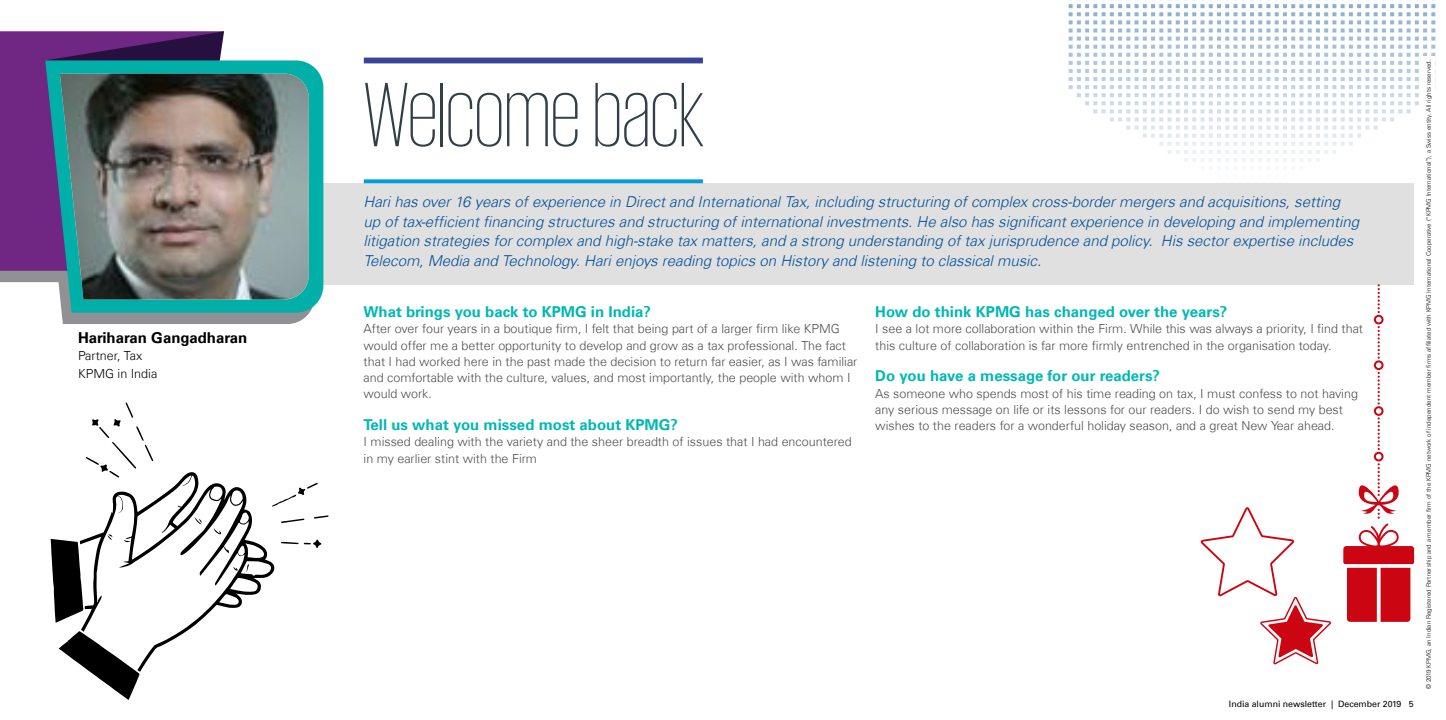
<style>
.page{position:relative;width:1446px;height:720px;background:#fff}
.page>*{position:absolute;margin:0;border:0;box-sizing:border-box;transform-origin:0 0}
.t1{font:200 93.38px "KPMG";color:#303f48}
.t2{font:italic 300 15px/19.5px "Universfor KPMG";color:#004e98}
.t3{font:700 15px "Universfor KPMG";color:#00b8b3}
.t4{font:700 15px "Universfor KPMG";color:#000}
.t5{font:300 12.5px/16.2px "Universfor KPMG";color:#4d4d4f}
.t6{font:300 12.5px/17.2px "Universfor KPMG";color:#000}
.t7{font:8.75px "Universfor KPMG";color:#000}
.t8{font:300 6.25px "Universfor KPMG";color:#000}
</style>
<div class="page">
<div style="left:299px;top:182px;width:1115px;height:102px;background:#e0e0e0"></div>
<svg style="left:37px;top:271px;width:273px;height:53px;fill:#919195"></svg>
<div style="left:0;top:31px;width:45px;height:240px;background:#702784"></div>
<svg style="left:37px;top:31px;width:187px;height:101px"></svg>
<svg style="left:45px;top:60px;width:278px;height:252px;fill:#00afa8"></svg>
<img style="left:60px;top:74px;width:249px;height:225px">
<svg style="left:1068px;top:0;width:367px;height:183px"></svg>
<div style="left:364px;top:58px;width:339px;height:5px;background:#38449c"></div>
<svg style="left:364px;top:179px;width:339px;height:4px"></svg>
<svg style="left:51px;top:402px;width:278px;height:297px"></svg>
<svg style="left:1343px;top:284px;width:71px;height:337px"></svg>
<svg style="left:1201px;top:507px;width:130px;height:157px"></svg>
<p class="t4" style="left:78px;top:329px;width:171px">Hariharan Gangadharan</p>
<p class="t6" style="left:78px;top:347px;width:81px">Partner, Tax<br>KPMG in India</p>
<h1 class="t1" style="left:364px;top:70px;width:342px">Welcome back</h1>
<p class="t2" style="left:364px;top:192px;width:997px">Hari has over 16 years of experience in Direct and International Tax, including structuring of complex cross-border mergers and acquisitions, setting up of tax-efficient financing structures and structuring of international investments. He also has significant experience in developing and implementing litigation strategies for complex and high-stake tax matters, and a strong understanding of tax jurisprudence and policy. His sector expertise includes Telecom, Media and Technology. Hari enjoys reading topics on History and listening to classical music.</p>
<p class="t3" style="left:364px;top:303px;width:289px">What brings you back to KPMG in India?</p>
<p class="t5" style="left:364px;top:320px;width:495px">After over four years in a boutique firm, I felt that being part of a larger firm like KPMG would offer me a better opportunity to develop and grow as a tax professional. The fact that I had worked here in the past made the decision to return far easier, as I was familiar and comfortable with the culture, values, and most importantly, the people with whom I would work.</p>
<p class="t3" style="left:364px;top:415px;width:316px">Tell us what you missed most about KPMG?</p>
<p class="t5" style="left:364px;top:433px;width:490px">I missed dealing with the variety and the sheer breadth of issues that I had encountered in my earlier stint with the Firm</p>
<p class="t3" style="left:875px;top:303px;width:353px">How do think KPMG has changed over the years?</p>
<p class="t5" style="left:875px;top:320px;width:489px">I see a lot more collaboration within the Firm. While this was always a priority, I find that this culture of collaboration is far more firmly entrenched in the organisation today.</p>
<p class="t3" style="left:875px;top:367px;width:286px">Do you have a message for our readers?</p>
<p class="t5" style="left:875px;top:385px;width:484px">As someone who spends most of his time reading on tax, I must confess to not having any serious message on life or its lessons for our readers. I do wish to send my best wishes to the readers for a wonderful holiday season, and a great New Year ahead.</p>
<p class="t7" style="left:1229px;top:698px;width:186px">India alumni newsletter | December 2019 5</p>
<p class="t8" style="left:1425px;top:689px;width:631px;rotate:-90deg">© 2019 KPMG, an Indian Registered Partnership and a member firm of the KPMG network of independent member firms affiliated with KPMG International Cooperative (“KPMG International”), a Swiss entity. All rights reserved.</p>
</div>
